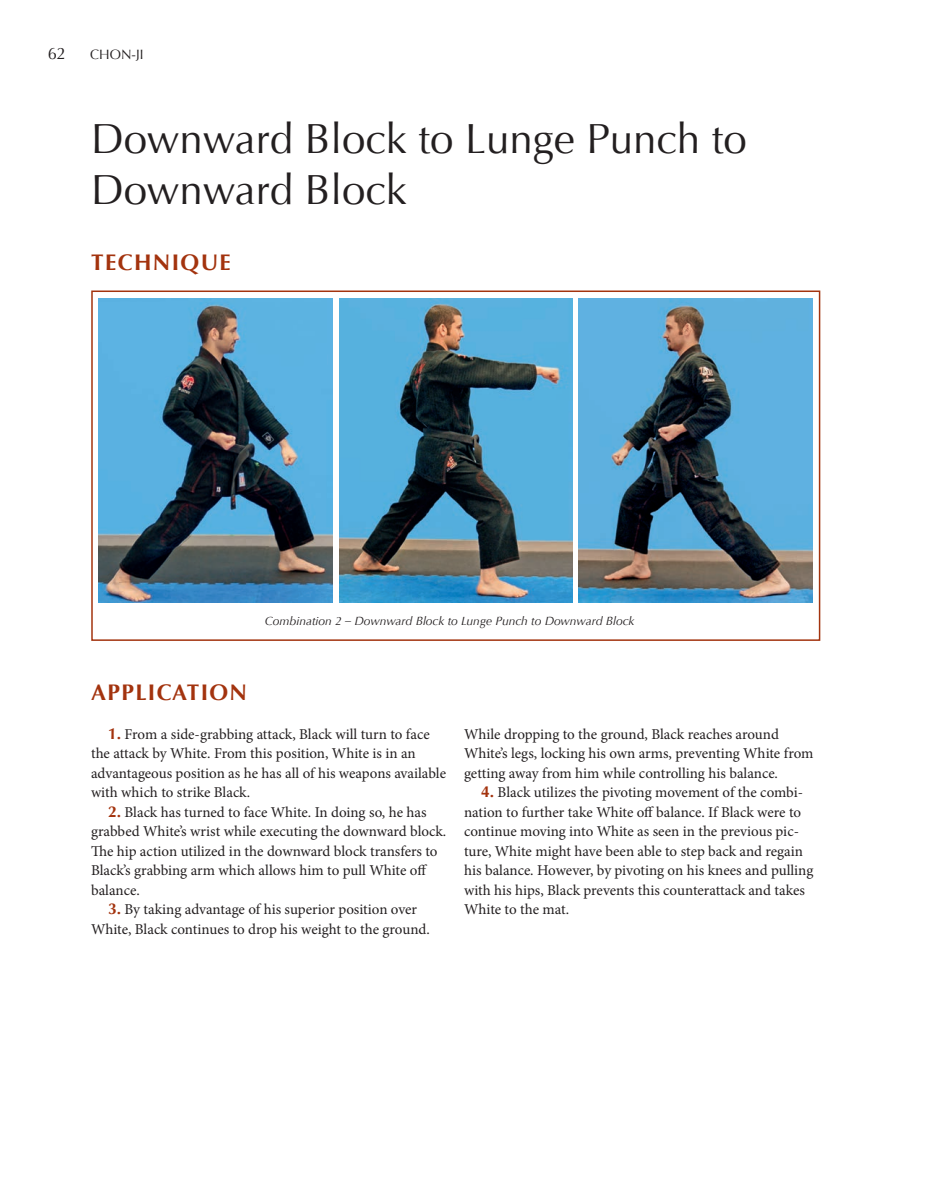
<style>
.page{position:relative;width:935px;height:1204px;background:#fff}
.page>*{position:absolute;margin:0;border:0;box-sizing:border-box;transform-origin:0 0}
.t1{font:42px/50.4px "Optima";color:#231f20}
.t2{font:700 22.5px "Optima";letter-spacing:.06em;color:#a3330e}
.t3{font:16.5px "Optima";color:#231f20}
.t4{font:15px/19.5px "Minion Pro";color:#231f20}
.t5{font:13.5px "Optima";color:#231f20}
.t6{font:italic 12px "Optima";color:#231f20}
.s1{font-family:"Optima";font-weight:700;font-size:15.75px;color:#a3330e}
</style>
<div class="page">
<div style="left:91px;top:291px;width:729px;height:350px;border:2px solid #a3330e"></div>
<img style="left:98px;top:299px;width:234px;height:304px">
<img style="left:339px;top:299px;width:234px;height:304px">
<img style="left:579px;top:299px;width:234px;height:304px">
<p class="t3" style="left:48px;top:44px;width:20px">62</p>
<p class="t5" style="left:90px;top:47px;width:55px">CHON-JI</p>
<p class="t1" style="left:91px;top:115px;width:657px">Downward Block to Lunge Punch to<br>Downward Block</p>
<p class="t2" style="left:91px;top:250px;width:141px">TECHNIQUE</p>
<p class="t6" style="left:265px;top:614px;width:371px">Combination 2 – Downward Block to Lunge Punch to Downward Block</p>
<p class="t2" style="left:91px;top:679px;width:157px">APPLICATION</p>
<p class="t4" style="left:91px;top:725px;width:357px;text-indent:17px"><span class="s1">1.</span> From a side-grabbing attack, Black will turn to face the attack by White. From this position, White is in an advantageous position as he has all of his weapons available with which to strike Black.</p>
<p class="t4" style="left:91px;top:803px;width:357px;text-indent:17px"><span class="s1">2.</span> Black has turned to face White. In doing so, he has grabbed White’s wrist while executing the downward block.<br>The hip action utilized in the downward block transfers to Black’s grabbing arm which allows him to pull White off balance.</p>
<p class="t4" style="left:91px;top:901px;width:340px;text-align:center"><span class="s1">3.</span> By taking advantage of his superior position over<br>White, Black continues to drop his weight to the ground.</p>
<p class="t4" style="left:464px;top:725px;width:351px">While dropping to the ground, Black reaches around<br>White’s legs, locking his own arms, preventing White from getting away from him while controlling his balance.</p>
<p class="t4" style="left:464px;top:784px;width:351px;text-indent:17px"><span class="s1">4.</span> Black utilizes the pivoting movement of the combi&shy;nation to further take White off balance. If Black were to continue moving into White as seen in the previous pic&shy;ture, White might have been able to step back and regain his balance. However, by pivoting on his knees and pulling with his hips, Black prevents this counterattack and takes White to the mat.</p>
</div>
